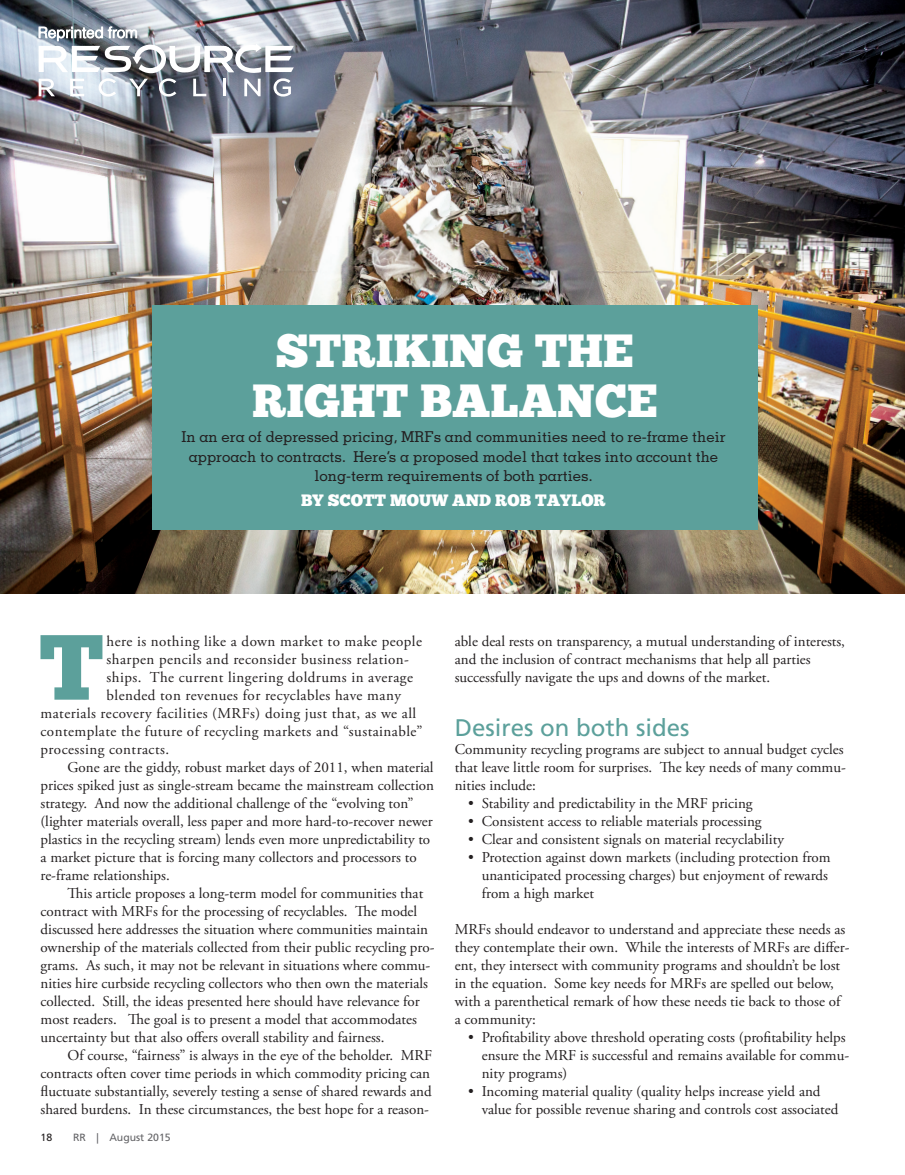
<style>
.page{position:relative;width:905px;height:1175px;background:#fff}
.page>*{position:absolute;margin:0;border:0;box-sizing:border-box;transform-origin:0 0}
.DropCap_para{font:92.25px "Chunk Five";color:#5ca09b}
.t1{font:46.5px/49.5px "Chunk Five";color:#fff;text-align:center}
.subhead_table_title{font:24px "Frutiger LT Std";color:#5ca09b}
.t2{font:16.5px "Chunk Five";color:#fff}
.indented_para{font:15px/18px "Adobe Garamond Pro";color:#231f20}
.no_indent_para{font:15px/18px "Adobe Garamond Pro";color:#231f20}
.DropCap_para-2{font:15px "Adobe Garamond Pro";letter-spacing:.03em;color:#231f20}
.t3{font:500 15px/19.5px "Memphis LT Std";color:#231f20;text-align:center}
.t4{font:10.5px "Frutiger LT Std";color:#636366}
.t5{font:10.5px "Frutiger LT Std";color:#231f20}
</style>
<div class="page">
<img style="left:0;top:0;width:904px;height:593px">
<div style="left:152px;top:305px;width:605px;height:224px;background:#5ca09b"></div>
<svg style="left:38px;top:26px;width:256px;height:71px"></svg>
<p class="t1" style="left:252px;top:329px;width:407px">STRIKING THE<br>RIGHT BALANCE</p>
<p class="t3" style="left:181px;top:427px;width:545px">In an era of depressed pricing, MRFs and communities need to re-frame their approach to contracts. Here’s a proposed model that takes into account the long-term requirements of both parties.</p>
<p class="t2" style="left:301px;top:492px;width:306px">BY SCOTT MOUW AND ROB TAYLOR</p>
<p class="DropCap_para" style="left:39px;top:624px;width:66px">T</p>
<p class="DropCap_para-2" style="left:107px;top:632px;width:317px">here is nothing like a down market to make people</p>
<p class="DropCap_para-2" style="left:107px;top:650px;width:304px">sharpen pencils and reconsider business relation-</p>
<p class="DropCap_para-2" style="left:107px;top:668px;width:308px">ships. The current lingering doldrums in average</p>
<p class="DropCap_para-2" style="left:107px;top:686px;width:296px">blended ton revenues for recyclables have many</p>
<p class="DropCap_para-2" style="left:40px;top:704px;width:377px">materials recovery facilities (MRFs) doing just that, as we all</p>
<p class="DropCap_para-2" style="left:40px;top:722px;width:383px">contemplate the future of recycling markets and “sustainable”</p>
<p class="DropCap_para-2" style="left:40px;top:740px;width:130px">processing contracts.</p>
<p class="indented_para" style="left:40px;top:758px;width:395px;text-indent:27px">Gone are the giddy, robust market days of 2011, when material prices spiked just as single-stream became the mainstream collection strategy. And now the additional challenge of the “evolving ton” (lighter materials overall, less paper and more hard-to-recover newer plastics in the recycling stream) lends even more unpredictability to a market picture that is forcing many collectors and processors to re-frame relationships.</p>
<p class="indented_para" style="left:40px;top:884px;width:395px;text-indent:27px">This article proposes a long-term model for communities that contract with MRFs for the processing of recyclables. The model discussed here addresses the situation where communities maintain ownership of the materials collected from their public recycling pro&shy;grams. As such, it may not be relevant in situations where commu&shy;nities hire curbside recycling collectors who then own the materials collected. Still, the ideas presented here should have relevance for most readers. The goal is to present a model that accommodates uncertainty but that also offers overall stability and fairness.</p>
<p class="indented_para" style="left:40px;top:1046px;width:393px;text-indent:27px">Of course, “fairness” is always in the eye of the beholder. MRF contracts often cover time periods in which commodity pricing can fluctuate substantially, severely testing a sense of shared rewards and shared burdens. In these circumstances, the best hope for a reason-</p>
<p class="t5" style="left:40px;top:1130px;width:13px">18</p>
<p class="t4" style="left:73px;top:1130px;width:99px">RR | August 2015</p>
<p class="indented_para" style="left:454px;top:632px;width:392px">able deal rests on transparency, a mutual understanding of interests, and the inclusion of contract mechanisms that help all parties successfully navigate the ups and downs of the market.</p>
<p class="subhead_table_title" style="left:454px;top:713px;width:236px">Desires on both sides</p>
<p class="no_indent_para" style="left:454px;top:740px;width:392px">Community recycling programs are subject to annual budget cycles that leave little room for surprises. The key needs of many commu&shy;nities include:</p>
<p class="indented_para" style="left:468px;top:794px;width:286px">• Stability and predictability in the MRF pricing</p>
<p class="indented_para" style="left:468px;top:812px;width:295px">• Consistent access to reliable materials processing</p>
<p class="indented_para" style="left:468px;top:830px;width:317px">• Clear and consistent signals on material recyclability</p>
<p class="indented_para" style="left:482px;top:848px;width:350px;text-indent:-14px">• Protection against down markets (including protection from unanticipated processing charges) but enjoyment of rewards from a high market</p>
<p class="no_indent_para" style="left:454px;top:920px;width:396px">MRFs should endeavor to understand and appreciate these needs as they contemplate their own. While the interests of MRFs are differ&shy;ent, they intersect with community programs and shouldn’t be lost in the equation. Some key needs for MRFs are spelled out below, with a parenthetical remark of how these needs tie back to those of a community:</p>
<p class="indented_para" style="left:482px;top:1028px;width:369px;text-indent:-14px">• Profitability above threshold operating costs (profitability helps ensure the MRF is successful and remains available for commu&shy;nity programs)</p>
<p class="indented_para" style="left:482px;top:1082px;width:358px;text-indent:-14px">• Incoming material quality (quality helps increase yield and value for possible revenue sharing and controls cost associated</p>
</div>
